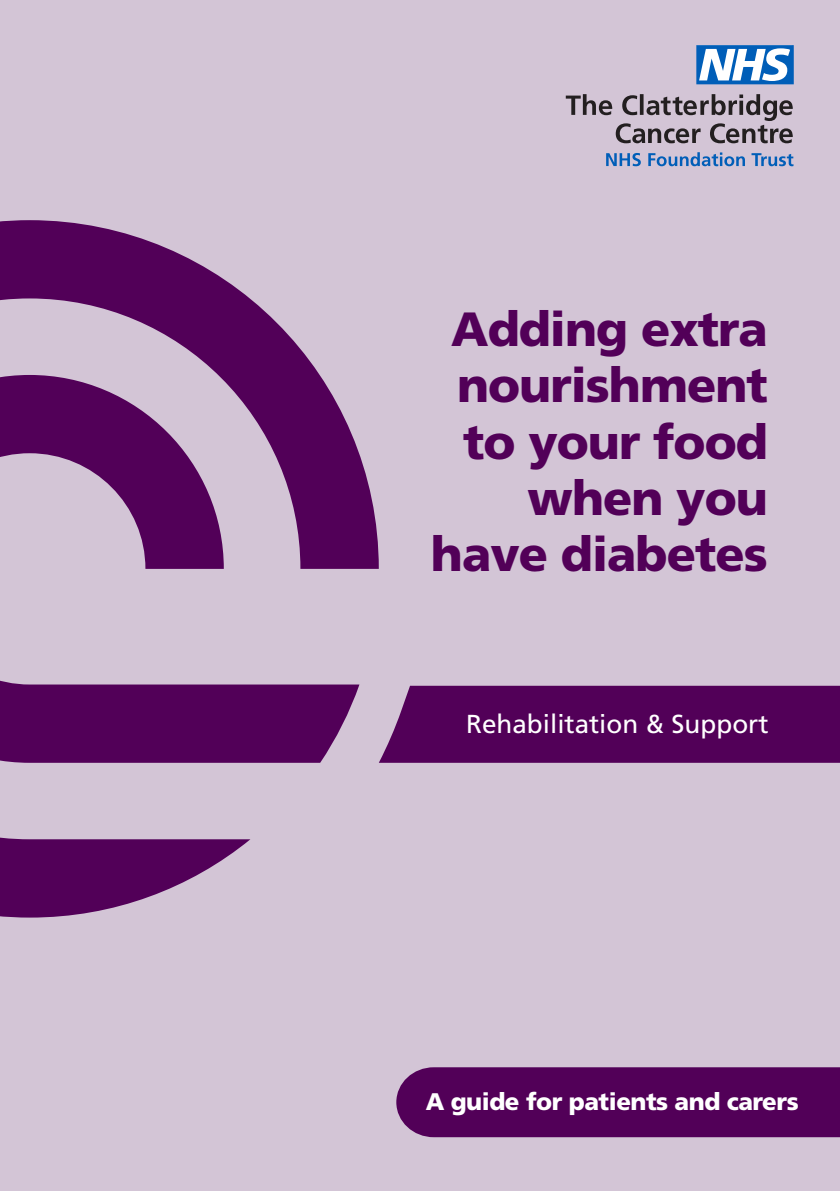
<style>
.page{position:relative;width:840px;height:1191px;background:#fff}
.page>*{position:absolute;margin:0;border:0;box-sizing:border-box;transform-origin:0 0}
.t1{font:900 48px/56px "Frutiger";letter-spacing:-.02em;color:#520058;text-align:right}
.t2{font:26px "Frutiger";color:#fff}
.t3{font:900 24px "Frutiger";letter-spacing:-.02em;color:#fff}
</style>
<div class="page">
<div style="left:0;top:0;width:839px;height:1191px;background:#d3c5d6"></div>
<svg style="left:0;top:220px;width:378px;height:697px"></svg>
<div style="left:379px;top:686px;width:460px;height:77px;background:#520058"></div>
<div style="left:396px;top:1067px;width:443px;height:70px;background:#520058"></div>
<svg style="left:606px;top:152px;width:187px;height:14px"></svg>
<svg style="left:565px;top:94px;width:227px;height:49px"></svg>
<svg style="left:696px;top:45px;width:97px;height:39px;background:#78a9d9"></svg>
<p class="t1" style="left:430px;top:301px;width:338px">Adding extra nourishment to your food when you have diabetes</p>
<p class="t2" style="left:466px;top:708px;width:303px">Rehabilitation &amp; Support</p>
<p class="t3" style="left:425px;top:1086px;width:374px">A guide for patients and carers</p>
</div>
